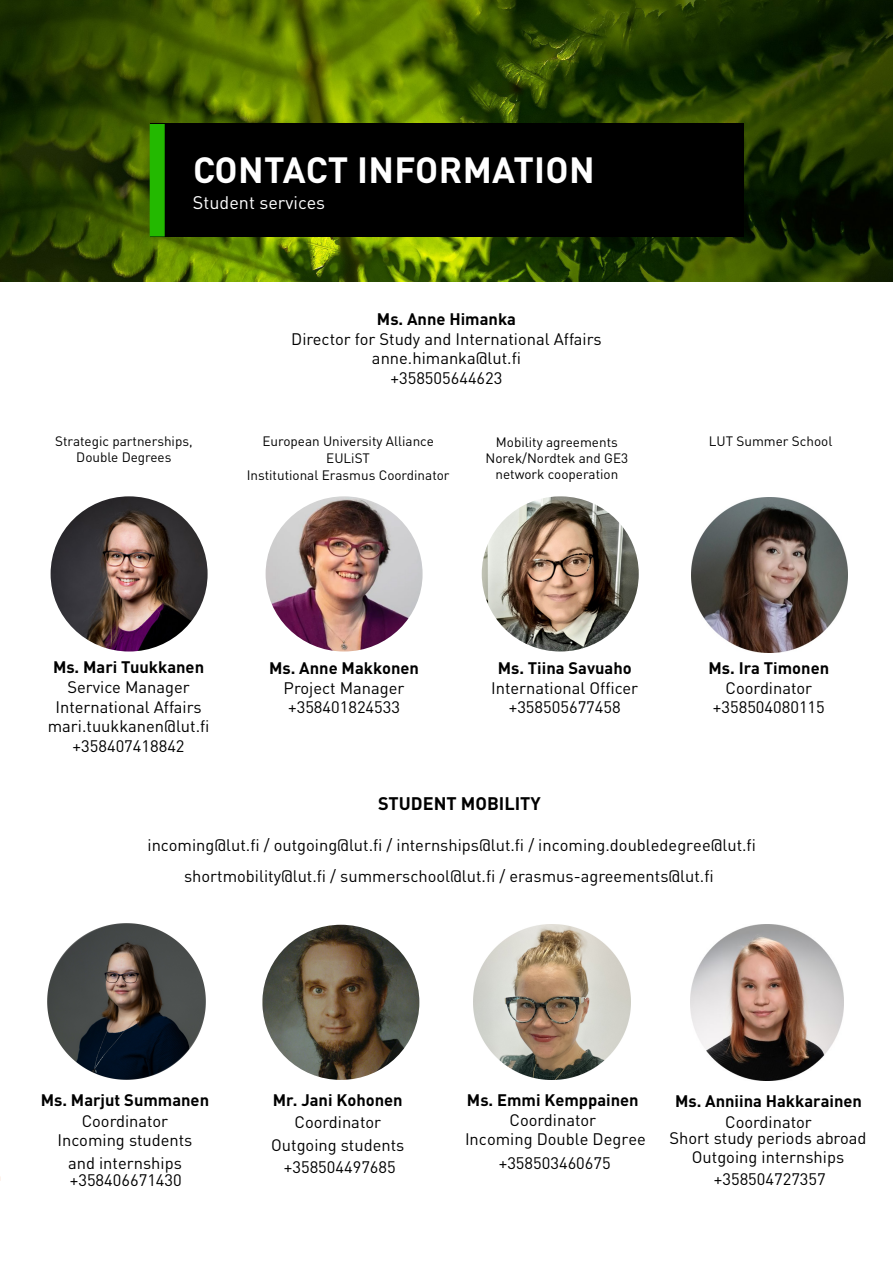
<style>
.page{position:relative;width:893px;height:1263px;background:#fff}
.page>*{position:absolute;margin:0;border:0;box-sizing:border-box;transform-origin:0 0}
.t1{font:700 36px "DIN Pro";letter-spacing:.01em;color:#fff}
.t2{font:700 18px "DIN Pro";color:#000}
.t3{font:18px "DIN Pro";color:#fff}
.t4{font:16.5px/19.8px "DIN Pro";color:#000;text-align:center}
.t5{font:700 16.5px/21px "DIN Pro";color:#000;text-align:center}
.t6{font:13.5px/16.6px "DIN Pro";color:#000;text-align:center}
.s1{font-weight:700}
.s2{font-weight:400}
</style>
<div class="page">
<img style="left:0;top:0;width:893px;height:282px">
<div style="left:150px;top:123px;width:593px;height:113px;background:#000"></div>
<div style="left:150px;top:124px;width:15px;height:112px;background:#23b900;border:2px solid #23b900"></div>
<img style="left:51px;top:496px;width:157px;height:155px">
<img style="left:482px;top:496px;width:157px;height:155px">
<img style="left:266px;top:496px;width:157px;height:155px">
<img style="left:262px;top:925px;width:157px;height:155px">
<img style="left:48px;top:923px;width:157px;height:157px">
<img style="left:692px;top:498px;width:155px;height:154px">
<img style="left:690px;top:924px;width:153px;height:156px">
<img style="left:474px;top:925px;width:157px;height:155px">
<p class="t1" style="left:193px;top:146px;width:403px">CONTACT INFORMATION</p>
<p class="t3" style="left:193px;top:190px;width:134px">Student services</p>
<p class="t6" style="left:55px;top:432px;width:139px">Strategic partnerships,</p>
<p class="t6" style="left:76px;top:449px;width:97px">Double Degrees</p>
<p class="t5" style="left:377px;top:308px;width:141px">Ms. Anne Himanka</p>
<p class="t4" style="left:291px;top:328px;width:312px">Director for Study and International Affairs</p>
<p class="t4" style="left:372px;top:348px;width:150px">anne.himanka@lut.fi</p>
<p class="t4" style="left:390px;top:368px;width:113px">+358505644623</p>
<p class="t6" style="left:247px;top:432px;width:204px">European University Alliance<br>EULiST<br>Institutional Erasmus Coordinator</p>
<p class="t6" style="left:486px;top:434px;width:144px;line-height:15.9px">Mobility agreements<br>Norek/Nordtek and GE3 network cooperation</p>
<p class="t5" style="left:53px;top:656px;width:153px">Ms. Mari Tuukkanen</p>
<p class="t4" style="left:67px;top:676px;width:124px">Service Manager</p>
<p class="t4" style="left:55px;top:696px;width:148px">International Affairs</p>
<p class="t4" style="left:48px;top:716px;width:163px">mari.tuukkanen@lut.fi</p>
<p class="t4" style="left:73px;top:736px;width:113px">+358407418842</p>
<p class="t5" style="left:269px;top:657px;width:151px">Ms. Anne Makkonen</p>
<p class="t4" style="left:284px;top:677px;width:122px">Project Manager</p>
<p class="t4" style="left:288px;top:697px;width:113px">+358401824533</p>
<p class="t5" style="left:498px;top:657px;width:136px">Ms. Tiina Savuaho</p>
<p class="t4" style="left:491px;top:677px;width:148px">International Officer</p>
<p class="t4" style="left:509px;top:697px;width:113px">+358505677458</p>
<p class="t2" style="left:378px;top:792px;width:164px">STUDENT MOBILITY</p>
<p class="t6" style="left:709px;top:432px;width:125px">LUT Summer School</p>
<p class="t4" style="left:708px;top:657px;width:122px"><span class="s1">Ms. Ira Timonen<br></span>Coordinator +358504080115</p>
<p class="t4" style="left:148px;top:828px;width:610px;line-height:31.5px">incoming@lut.fi / outgoing@lut.fi / internships@lut.fi / incoming.doubledegree@lut.fi shortmobility@lut.fi / summerschool@lut.fi / erasmus-agreements@lut.fi</p>
<p class="t4" style="left:41px;top:1089px;width:170px"><span class="s1">Ms. Marjut Summanen<br></span>Coordinator<br>Incoming students</p>
<p class="t4" style="left:68px;top:1153px;width:115px;line-height:17.4px;text-align:left">and internships +358406671430</p>
<p class="t4" style="left:271px;top:1088px;width:135px;line-height:22.4px"><span class="s1">Mr. Jani Kohonen<br></span>Coordinator<br>Outgoing students +358504497685</p>
<p class="t4" style="left:465px;top:1089px;width:182px"><span class="s1">Ms. Emmi Kemppainen<br></span>Coordinator<br>Incoming Double Degree</p>
<p class="t4" style="left:499px;top:1152px;width:113px">+358503460675</p>
<p class="t5" style="left:675px;top:1090px;width:188px">Ms. Anniina Hakkarainen<br><span class="s2">Coordinator</span></p>
<p class="t4" style="left:670px;top:1128px;width:198px;line-height:18.5px">Short study periods abroad<br>Outgoing internships</p>
<p class="t4" style="left:714px;top:1168px;width:113px">+358504727357</p>
</div>
